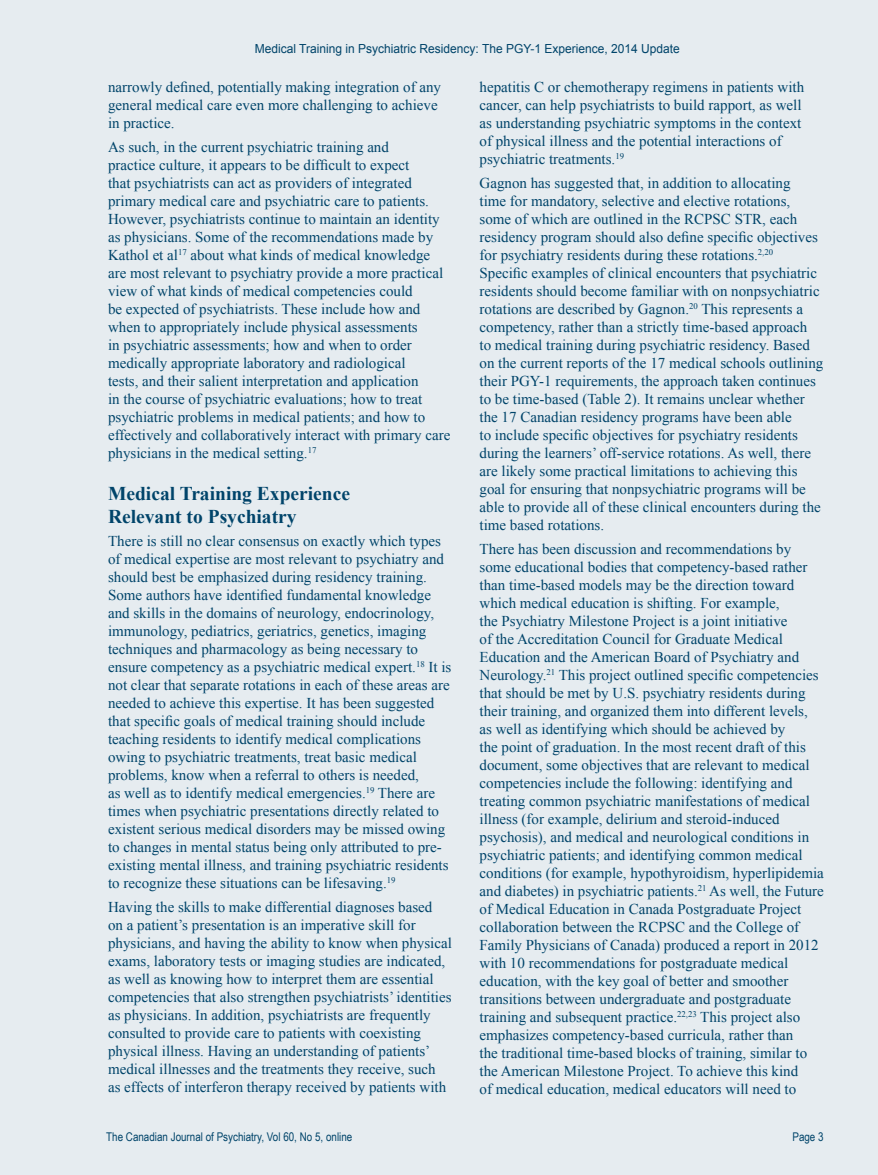
<style>
.page{position:relative;width:878px;height:1175px;background:#fff}
.page>*{position:absolute;margin:0;border:0;box-sizing:border-box;transform-origin:0 0}
.t1{font:700 19.5px/22.5px "Times New Roman";color:#00446a}
.t2{font:15px/18px "Times New Roman";color:#00446a}
.t3{font:12.45px "Arial";color:#00446a;scale:.96 1}
.t4{font:12px "Arial Narrow";color:#00446a}
</style>
<div class="page">
<div style="left:0;top:0;width:878px;height:1174px;background:#e6ecf0"></div>
<p class="t3" style="left:255px;top:40px;width:444px">Medical Training in Psychiatric Residency: The PGY-1 Experience, 2014 Update</p>
<p class="t2" style="left:108px;top:77px;width:334px">narrowly defined, potentially making integration of any general medical care even more challenging to achieve in practice.</p>
<p class="t2" style="left:108px;top:137px;width:344px">As such, in the current psychiatric training and<br>practice culture, it appears to be difficult to expect<br>that psychiatrists can act as providers of integrated primary medical care and psychiatric care to patients.<br>However, psychiatrists continue to maintain an identity as physicians. Some of the recommendations made by Kathol et al<sup>17</sup> about what kinds of medical knowledge are most relevant to psychiatry provide a more practical view of what kinds of medical competencies could<br>be expected of psychiatrists. These include how and when to appropriately include physical assessments<br>in psychiatric assessments; how and when to order medically appropriate laboratory and radiological<br>tests, and their salient interpretation and application<br>in the course of psychiatric evaluations; how to treat psychiatric problems in medical patients; and how to effectively and collaboratively interact with primary care physicians in the medical setting.<sup>17</sup></p>
<h1 class="t1" style="left:108px;top:482px;width:243px">Medical Training Experience<br>Relevant to Psychiatry</h1>
<p class="t2" style="left:108px;top:532px;width:345px">There is still no clear consensus on exactly which types of medical expertise are most relevant to psychiatry and should best be emphasized during residency training.<br>Some authors have identified fundamental knowledge and skills in the domains of neurology, endocrinology, immunology, pediatrics, geriatrics, genetics, imaging techniques and pharmacology as being necessary to ensure competency as a psychiatric medical expert.<sup>18</sup> It is not clear that separate rotations in each of these areas are needed to achieve this expertise. It has been suggested that specific goals of medical training should include teaching residents to identify medical complications owing to psychiatric treatments, treat basic medical problems, know when a referral to others is needed,<br>as well as to identify medical emergencies.<sup>19</sup> There are times when psychiatric presentations directly related to existent serious medical disorders may be missed owing to changes in mental status being only attributed to pre&shy;existing mental illness, and training psychiatric residents to recognize these situations can be lifesaving.<sup>19</sup></p>
<p class="t2" style="left:108px;top:898px;width:345px">Having the skills to make differential diagnoses based<br>on a patient’s presentation is an imperative skill for physicians, and having the ability to know when physical exams, laboratory tests or imaging studies are indicated, as well as knowing how to interpret them are essential competencies that also strengthen psychiatrists’ identities as physicians. In addition, psychiatrists are frequently consulted to provide care to patients with coexisting physical illness. Having an understanding of patients’ medical illnesses and the treatments they receive, such<br>as effects of interferon therapy received by patients with</p>
<p class="t4" style="left:106px;top:1127px;width:247px">The Canadian Journal of Psychiatry, Vol 60, No 5, online</p>
<p class="t2" style="left:479px;top:77px;width:326px">hepatitis C or chemotherapy regimens in patients with cancer, can help psychiatrists to build rapport, as well as understanding psychiatric symptoms in the context of physical illness and the potential interactions of psychiatric treatments.<sup>19</sup></p>
<p class="t2" style="left:479px;top:173px;width:345px">Gagnon has suggested that, in addition to allocating<br>time for mandatory, selective and elective rotations, some of which are outlined in the RCPSC STR, each residency program should also define specific objectives for psychiatry residents during these rotations.<sup>2,20<br></sup>Specific examples of clinical encounters that psychiatric residents should become familiar with on nonpsychiatric rotations are described by Gagnon.<sup>20</sup> This represents a competency, rather than a strictly time-based approach<br>to medical training during psychiatric residency. Based on the current reports of the 17 medical schools outlining their PGY-1 requirements, the approach taken continues to be time-based (Table 2). It remains unclear whether the 17 Canadian residency programs have been able<br>to include specific objectives for psychiatry residents during the learners’ off-service rotations. As well, there are likely some practical limitations to achieving this goal for ensuring that nonpsychiatric programs will be able to provide all of these clinical encounters during the time based rotations.</p>
<p class="t2" style="left:479px;top:539px;width:346px">There has been discussion and recommendations by some educational bodies that competency-based rather than time-based models may be the direction toward which medical education is shifting. For example,<br>the Psychiatry Milestone Project is a joint initiative<br>of the Accreditation Council for Graduate Medical Education and the American Board of Psychiatry and Neurology.<sup>21</sup> This project outlined specific competencies that should be met by U.S. psychiatry residents during their training, and organized them into different levels, as well as identifying which should be achieved by<br>the point of graduation. In the most recent draft of this document, some objectives that are relevant to medical competencies include the following: identifying and treating common psychiatric manifestations of medical illness (for example, delirium and steroid-induced psychosis), and medical and neurological conditions in psychiatric patients; and identifying common medical conditions (for example, hypothyroidism, hyperlipidemia and diabetes) in psychiatric patients.<sup>21</sup> As well, the Future of Medical Education in Canada Postgraduate Project collaboration between the RCPSC and the College of Family Physicians of Canada) produced a report in 2012 with 10 recommendations for postgraduate medical education, with the key goal of better and smoother transitions between undergraduate and postgraduate training and subsequent practice.<sup>22,23</sup> This project also emphasizes competency-based curricula, rather than<br>the traditional time-based blocks of training, similar to the American Milestone Project. To achieve this kind<br>of medical education, medical educators will need to</p>
<p class="t4" style="left:792px;top:1127px;width:33px">Page 3</p>
</div>
